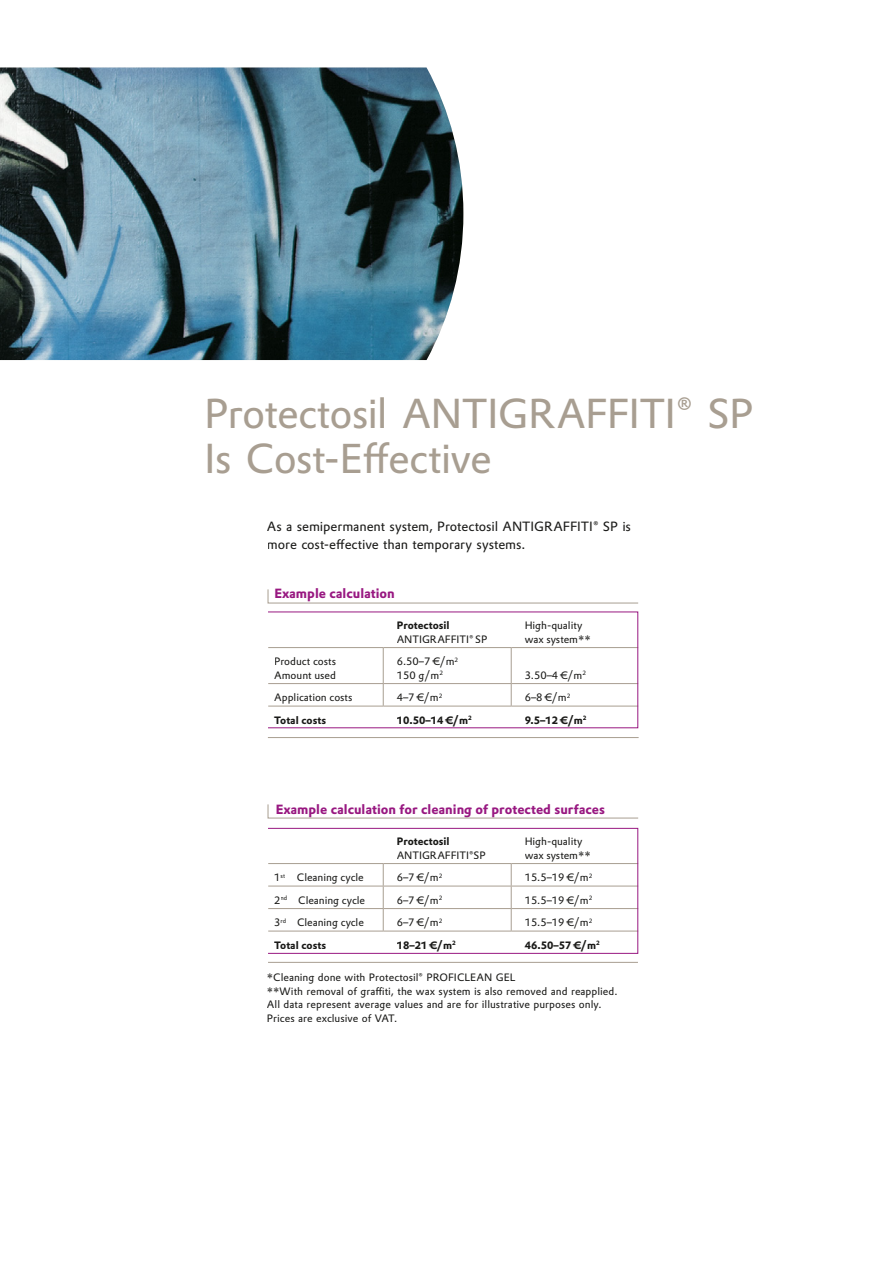
<style>
.page{position:relative;width:893px;height:1263px;background:#fff}
.page>*{position:absolute;margin:0;border:0;box-sizing:border-box;transform-origin:0 0}
.t1{font:40.95px/45px "Evonik Prokyon";letter-spacing:-.02em;color:#a89e91}
.t2{font:13.2px/18px "Evonik Prokyon";letter-spacing:-.005em;color:#1a1a18}
.t3{font:700 13.2px "Evonik Prokyon";color:#981881}
.t4{font:10.5px/13.5px "Evonik Prokyon";color:#1a1a18}
.t5{font:700 10.5px "Evonik Prokyon";color:#1a1a18}
</style>
<div class="page">
<hr style="left:268px;top:962px;width:370px;height:1px;background:#a89e91">
<hr style="left:268px;top:863px;width:115px;height:1px;background:#a89e91">
<hr style="left:383px;top:863px;width:128px;height:1px;background:#a89e91">
<hr style="left:511px;top:863px;width:127px;height:1px;background:#a89e91">
<hr style="left:268px;top:886px;width:115px;height:1px;background:#a89e91">
<hr style="left:383px;top:886px;width:128px;height:1px;background:#a89e91">
<hr style="left:511px;top:886px;width:127px;height:1px;background:#a89e91">
<hr style="left:268px;top:908px;width:115px;height:1px;background:#a89e91">
<svg style="left:383px;top:864px;width:1px;height:67px"></svg>
<hr style="left:383px;top:908px;width:128px;height:1px;background:#a89e91">
<svg style="left:511px;top:864px;width:1px;height:67px"></svg>
<hr style="left:511px;top:908px;width:127px;height:1px;background:#a89e91">
<hr style="left:268px;top:931px;width:115px;height:1px;background:#a89e91">
<hr style="left:383px;top:931px;width:128px;height:1px;background:#a89e91">
<hr style="left:511px;top:931px;width:127px;height:1px;background:#a89e91">
<svg style="left:267px;top:589px;width:372px;height:15px"></svg>
<hr style="left:268px;top:647px;width:115px;height:1px;background:#a89e91">
<hr style="left:383px;top:648px;width:1px;height:35px;background:#a89e91">
<hr style="left:383px;top:647px;width:128px;height:1px;background:#a89e91">
<hr style="left:511px;top:648px;width:1px;height:35px;background:#a89e91">
<hr style="left:511px;top:647px;width:127px;height:1px;background:#a89e91">
<hr style="left:268px;top:683px;width:115px;height:1px;background:#a89e91">
<svg style="left:383px;top:684px;width:1px;height:22px"></svg>
<hr style="left:383px;top:683px;width:128px;height:1px;background:#a89e91">
<svg style="left:511px;top:684px;width:1px;height:22px"></svg>
<hr style="left:511px;top:683px;width:127px;height:1px;background:#a89e91">
<hr style="left:268px;top:706px;width:115px;height:1px;background:#a89e91">
<hr style="left:383px;top:706px;width:128px;height:1px;background:#a89e91">
<hr style="left:511px;top:706px;width:127px;height:1px;background:#a89e91">
<hr style="left:268px;top:737px;width:371px;height:1px;background:#a89e91">
<svg style="left:267px;top:804px;width:372px;height:15px"></svg>
<img style="left:0;top:68px;width:463px;height:292px">
<div style="left:268px;top:828px;width:370px;height:126px;border:1px solid #981881"></div>
<h1 class="t1" style="left:204px;top:388px;width:551px">Protectosil ANTIGRAFFITI® SP<br>Is Cost-Effective</h1>
<p class="t2" style="left:267px;top:517px;width:365px">As a semipermanent system, Protectosil ANTIGRAFFITI® SP is more cost-effective than temporary systems.</p>
<p class="t3" style="left:274px;top:582px;width:122px">Example calculation</p>
<p class="t5" style="left:397px;top:617px;width:54px">Protectosil</p>
<p class="t4" style="left:397px;top:632px;width:92px">ANTIGRAFFITI® SP</p>
<p class="t4" style="left:274px;top:654px;width:63px">Product costs<br>Amount used</p>
<p class="t4" style="left:397px;top:654px;width:63px">6.50–7 €/m<sup>2<br></sup>150 g/m<sup>2</sup></p>
<p class="t4" style="left:525px;top:618px;width:67px">High-quality wax system**</p>
<p class="t4" style="left:525px;top:668px;width:63px">3.50–4 €/m<sup>2</sup></p>
<p class="t4" style="left:274px;top:690px;width:80px">Application costs</p>
<p class="t4" style="left:397px;top:690px;width:47px">4–7 €/m<sup>2</sup></p>
<p class="t4" style="left:525px;top:690px;width:47px">6–8 €/m<sup>2</sup></p>
<p class="t5" style="left:274px;top:711px;width:53px">Total costs</p>
<p class="t5" style="left:397px;top:711px;width:77px">10.50–14 €/m<sup>2</sup></p>
<p class="t5" style="left:525px;top:711px;width:63px">9.5–12 €/m<sup>2</sup></p>
<p class="t3" style="left:276px;top:798px;width:331px">Example calculation for cleaning of protected surfaces</p>
<p class="t5" style="left:397px;top:833px;width:54px">Protectosil</p>
<p class="t4" style="left:397px;top:848px;width:90px">ANTIGRAFFITI®SP</p>
<p class="t4" style="left:525px;top:834px;width:67px">High-quality wax system**</p>
<p class="t4" style="left:274px;top:870px;width:91px">1<sup>st</sup> Cleaning cycle</p>
<p class="t4" style="left:397px;top:870px;width:47px">6–7 €/m<sup>2</sup></p>
<p class="t4" style="left:525px;top:870px;width:69px">15.5–19 €/m<sup>2</sup></p>
<p class="t4" style="left:274px;top:893px;width:92px">2<sup>nd</sup> Cleaning cycle</p>
<p class="t4" style="left:397px;top:893px;width:47px">6–7 €/m<sup>2</sup></p>
<p class="t4" style="left:525px;top:893px;width:69px">15.5–19 €/m<sup>2</sup></p>
<p class="t4" style="left:274px;top:915px;width:91px">3<sup>rd</sup> Cleaning cycle</p>
<p class="t4" style="left:397px;top:915px;width:47px">6–7 €/m<sup>2</sup></p>
<p class="t4" style="left:525px;top:915px;width:69px">15.5–19 €/m<sup>2</sup></p>
<p class="t5" style="left:274px;top:936px;width:53px">Total costs</p>
<p class="t5" style="left:397px;top:936px;width:60px">18–21 €/m<sup>2</sup></p>
<p class="t5" style="left:525px;top:936px;width:77px">46.50–57 €/m<sup>2</sup></p>
<p class="t4" style="left:267px;top:970px;width:352px">*Cleaning done with Protectosil® PROFICLEAN GEL<br>**With removal of graffiti, the wax system is also removed and reapplied.<br>All data represent average values and are for illustrative purposes only.<br>Prices are exclusive of VAT.</p>
</div>
